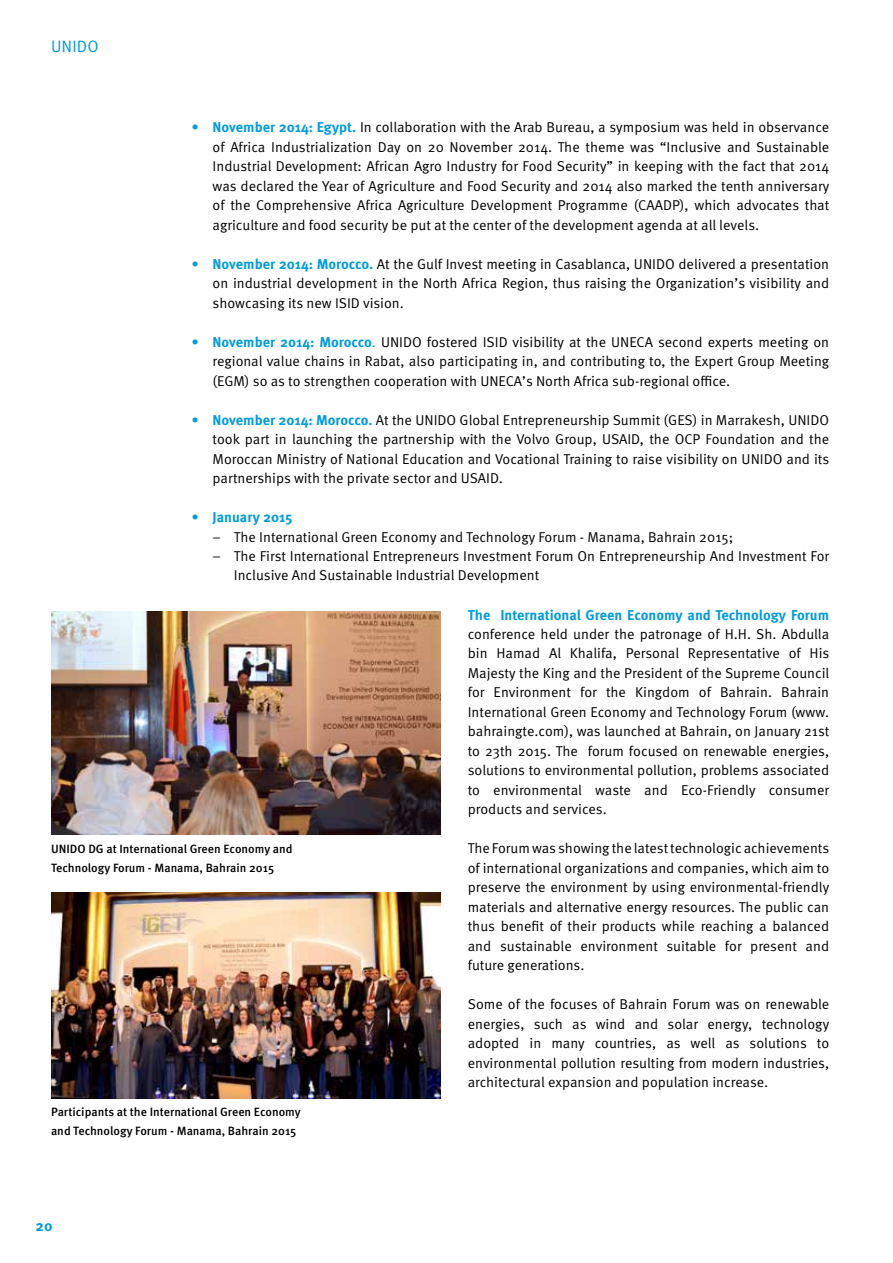
<style>
.page{position:relative;width:893px;height:1263px;background:#fff}
.page>*{position:absolute;margin:0;border:0;box-sizing:border-box;transform-origin:0 0}
.t1{font:16.5px "Meta Pro";letter-spacing:.005em;color:#009cdc}
.t2{font:700 15px "Meta Pro";color:#009cdc}
.t3{font:14.25px/19.5px "Meta Pro";color:#000;text-align:justify}
.t4{font:700 14.25px "Meta Pro";color:#009cdc}
.t5{font:500 12px/18.6px "Meta Pro";color:#000}
.s1{color:#009cdc}
.s2{font-weight:700;color:#009cdc}
.s3{font-weight:400}
</style>
<div class="page">
<img style="left:51px;top:893px;width:389px;height:205px">
<img style="left:51px;top:612px;width:389px;height:222px">
<p class="t1" style="left:51px;top:36px;width:49px">UNIDO</p>
<p class="t3" style="left:213px;top:118px;width:618px;text-indent:-21px"><span class="s1">•</span> <span class="s2">November 2014: Egypt.</span> In collaboration with the Arab Bureau, a symposium was held in observance of Africa Industrialization Day on 20 November 2014. The theme was “Inclusive and Sustainable Industrial Development: African Agro Industry for Food Security” in keeping with the fact that 2014 was declared the Year of Agriculture and Food Security and 2014 also marked the tenth anniversary of the Comprehensive Africa Agriculture Development Programme (CAADP), which advocates that agriculture and food security be put at the center of the development agenda at all levels.</p>
<p class="t3" style="left:213px;top:254px;width:618px;text-indent:-21px"><span class="s1">•</span> <span class="s2">November 2014: Morocco.</span> At the Gulf Invest meeting in Casablanca, UNIDO delivered a presentation on industrial development in the North Africa Region, thus raising the Organization’s visibility and showcasing its new ISID vision.</p>
<p class="t3" style="left:213px;top:332px;width:618px;text-indent:-21px"><span class="s1">•</span> <span class="s2">November 2014: Morocco</span><span class="s1">.</span> UNIDO fostered ISID visibility at the UNECA second experts meeting on regional value chains in Rabat, also participating in, and contributing to, the Expert Group Meeting (EGM) so as to strengthen cooperation with UNECA’s North Africa sub-regional office.</p>
<p class="t3" style="left:213px;top:410px;width:618px;text-indent:-21px"><span class="s1">•</span> <span class="s2">November 2014: Morocco.</span> At the UNIDO Global Entrepreneurship Summit (GES) in Marrakesh, UNIDO took part in launching the partnership with the Volvo Group, USAID, the OCP Foundation and the Moroccan Ministry of National Education and Vocational Training to raise visibility on UNIDO and its partnerships with the private sector and USAID.</p>
<p class="t4" style="left:191px;top:508px;width:103px"><span class="s3">•</span> January 2015</p>
<p class="t3" style="left:213px;top:527px;width:522px">– The International Green Economy and Technology Forum - Manama, Bahrain 2015;</p>
<p class="t3" style="left:234px;top:547px;width:597px;text-indent:-21px">– The First International Entrepreneurs Investment Forum On Entrepreneurship And Investment For<br>Inclusive And Sustainable Industrial Development</p>
<p class="t4" style="left:468px;top:605px;width:363px">The International Green Economy and Technology Forum</p>
<p class="t3" style="left:468px;top:625px;width:363px">conference held under the patronage of H.H. Sh. Abdulla bin Hamad Al Khalifa, Personal Representative of His Majesty the King and the President of the Supreme Council for Environment for the Kingdom of Bahrain. Bahrain International Green Economy and Technology Forum (www. bahraingte.com), was launched at Bahrain, on January 21st to 23th 2015. The forum focused on renewable energies, solutions to environmental pollution, problems associated to environmental waste and Eco-Friendly consumer products and services.</p>
<p class="t3" style="left:468px;top:839px;width:363px">The Forum was showing the latest technologic achievements of international organizations and companies, which aim to preserve the environment by using environmental-friendly materials and alternative energy resources. The public can thus benefit of their products while reaching a balanced and sustainable environment suitable for present and future generations.</p>
<p class="t3" style="left:468px;top:995px;width:363px">Some of the focuses of Bahrain Forum was on renewable energies, such as wind and solar energy, technology adopted in many countries, as well as solutions to environmental pollution resulting from modern industries, architectural expansion and population increase.</p>
<p class="t5" style="left:51px;top:1103px;width:251px">Participants at the International Green Economy and Technology Forum - Manama, Bahrain 2015</p>
<p class="t5" style="left:51px;top:840px;width:243px">UNIDO DG at International Green Economy and<br>Technology Forum - Manama, Bahrain 2015</p>
<p class="t2" style="left:35px;top:1217px;width:19px">20</p>
</div>
